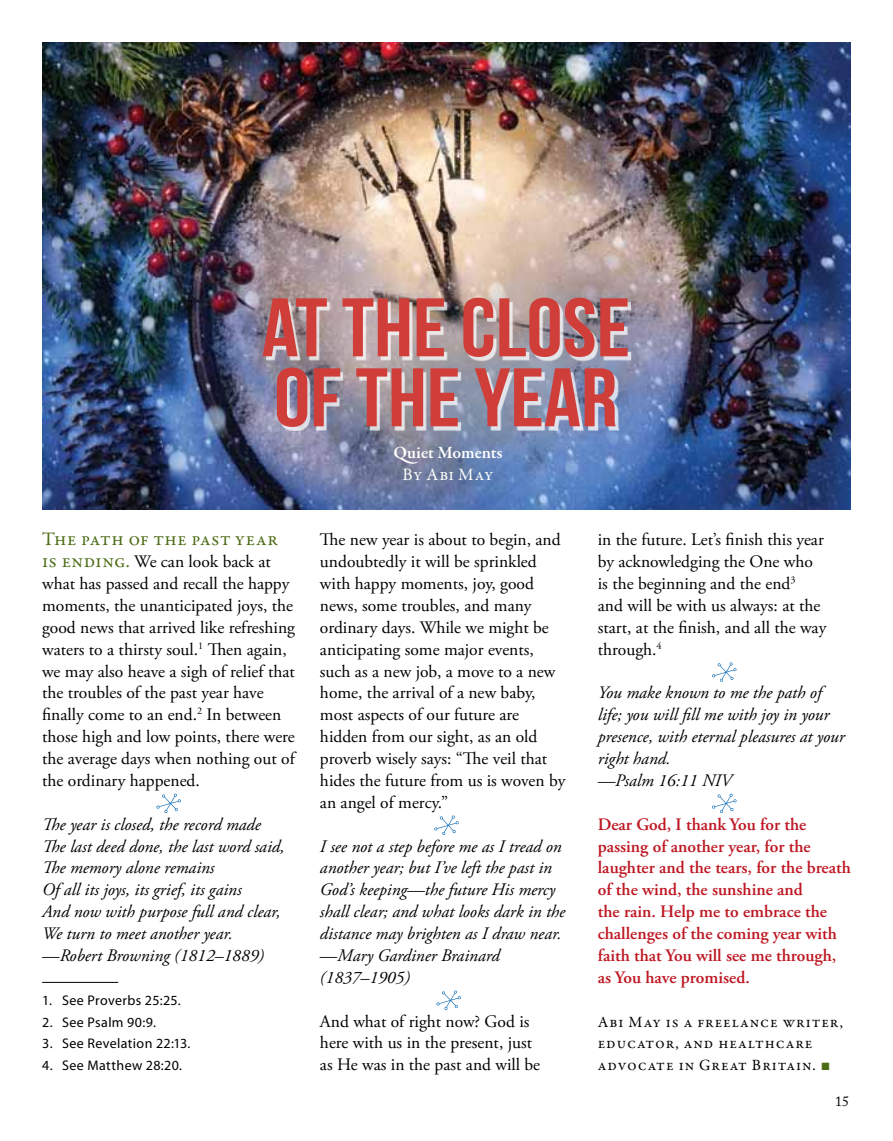
<style>
.page{position:relative;width:893px;height:1141px;background:#fff}
.page>*{position:absolute;margin:0;border:0;box-sizing:border-box;transform-origin:0 0}
.t1{font:82.77px/70px "Bebas Neue";color:#cf3e39;scale:1.1 1}
.t2{font:19.25px "Garamond Premr Pro";letter-spacing:.03em;color:#4b6c14}
.t3{font:17.5px/21.9px "Adobe Garamond Pro";color:#000}
.t4{font:italic 17.5px/21.9px "Adobe Garamond Pro";color:#000}
.t5{font:600 17.5px/21.9px "Adobe Garamond Pro";color:#be1823}
.t6{font:600 17.5px "Garamond Premr Pro";letter-spacing:-.005em;color:#fff}
.t7{font:17.5px "Garamond Premr Pro";letter-spacing:.03em;color:#fff}
.t8{font:15.75px/21.9px "Garamond Premr Pro";letter-spacing:.06em;color:#000}
.t9{font:14px "Myriad Pro";letter-spacing:.025em;color:#000}
.t10{font:14px "Adobe Caslon Pro";color:#000}
.s1{font-family:"Garamond Premr Pro";font-size:19.25px;color:#4b6c14}
.s2{font-style:normal}
.s3{font-family:"Arial";color:#4b6c14}
</style>
<div class="page">
<img style="left:42px;top:42px;width:809px;height:468px">
<div style="left:266px;top:301px;width:365px;height:129px;background:#fff;opacity:.75"></div>
<svg style="left:156px;top:793px;width:25px;height:20px"></svg>
<svg style="left:434px;top:815px;width:25px;height:20px"></svg>
<svg style="left:436px;top:990px;width:25px;height:20px"></svg>
<svg style="left:712px;top:662px;width:25px;height:20px"></svg>
<svg style="left:712px;top:793px;width:25px;height:20px"></svg>
<hr style="left:42px;top:982px;width:76px;height:1px;background:#000">
<h1 class="t1" style="left:262px;top:292px;width:336px">AT THE CLOSE<br>OF THE YEAR</h1>
<p class="t2" style="left:42px;top:528px;width:237px">The path of the past year</p>
<p class="t3" style="left:42px;top:551px;width:254px"><span class="s1">is ending.</span> We can look back at what has passed and recall the happy moments, the unanticipated joys, the good news that arrived like refreshing waters to a thirsty soul.<sup>1</sup> Then again, we may also heave a sigh of relief that the troubles of the past year have finally come to an end.<sup>2</sup> In between those high and low points, there were the average days when nothing out of the ordinary happened.</p>
<p class="t4" style="left:42px;top:814px;width:244px">The year is closed, the record made<br>The last deed done, the last word said,<br>The memory alone remains<br>Of all its joys, its grief, its gains<br>And now with purpose full and clear,<br>We turn to meet another year. <span class="s2">—</span>Robert Browning (1812–1889)</p>
<p class="t9" style="left:42px;top:991px;width:140px">1. See Proverbs 25:25.</p>
<p class="t9" style="left:42px;top:1013px;width:115px">2. See Psalm 90:9.</p>
<p class="t9" style="left:42px;top:1035px;width:150px">3. See Revelation 22:13.</p>
<p class="t9" style="left:42px;top:1057px;width:141px">4. See Matthew 28:20.</p>
<p class="t6" style="left:394px;top:442px;width:111px">Quiet Moments</p>
<p class="t7" style="left:403px;top:464px;width:92px">By Abi May</p>
<p class="t3" style="left:320px;top:529px;width:247px">The new year is about to begin, and undoubtedly it will be sprinkled with happy moments, joy, good news, some troubles, and many ordinary days. While we might be anticipating some major events, such as a new job, a move to a new home, the arrival of a new baby, most aspects of our future are hidden from our sight, as an old proverb wisely says: “The veil that hides the future from us is woven by an angel of mercy.”</p>
<p class="t4" style="left:320px;top:836px;width:247px">I see not a step before me as I tread on another year; but I’ve left the past in<br>God’s keeping—the future His mercy shall clear; and what looks dark in the distance may brighten as I draw near. <span class="s2">—</span>Mary Gardiner Brainard (1837–1905)</p>
<p class="t3" style="left:320px;top:1011px;width:222px">And what of right now? God is here with us in the present, just as He was in the past and will be</p>
<p class="t3" style="left:598px;top:529px;width:230px">in the future. Let’s finish this year by acknowledging the One who is the beginning and the end<sup>3<br></sup>and will be with us always: at the start, at the finish, and all the way through.<sup>4</sup></p>
<p class="t4" style="left:598px;top:682px;width:249px">You make known to me the path of life; you will fill me with joy in your presence, with eternal pleasures at your right hand.<br>—Psalm 16:11 NIV</p>
<p class="t5" style="left:598px;top:813px;width:254px">Dear God, I thank You for the passing of another year, for the laughter and the tears, for the breath of the wind, the sunshine and<br>the rain. Help me to embrace the challenges of the coming year with faith that You will see me through, as You have promised.</p>
<p class="t8" style="left:598px;top:1011px;width:247px">Abi May is a freelance writer, educator, and healthcare advocate in Great Britain. <span class="s3">■</span></p>
<p class="t10" style="left:835px;top:1093px;width:15px">15</p>
</div>
